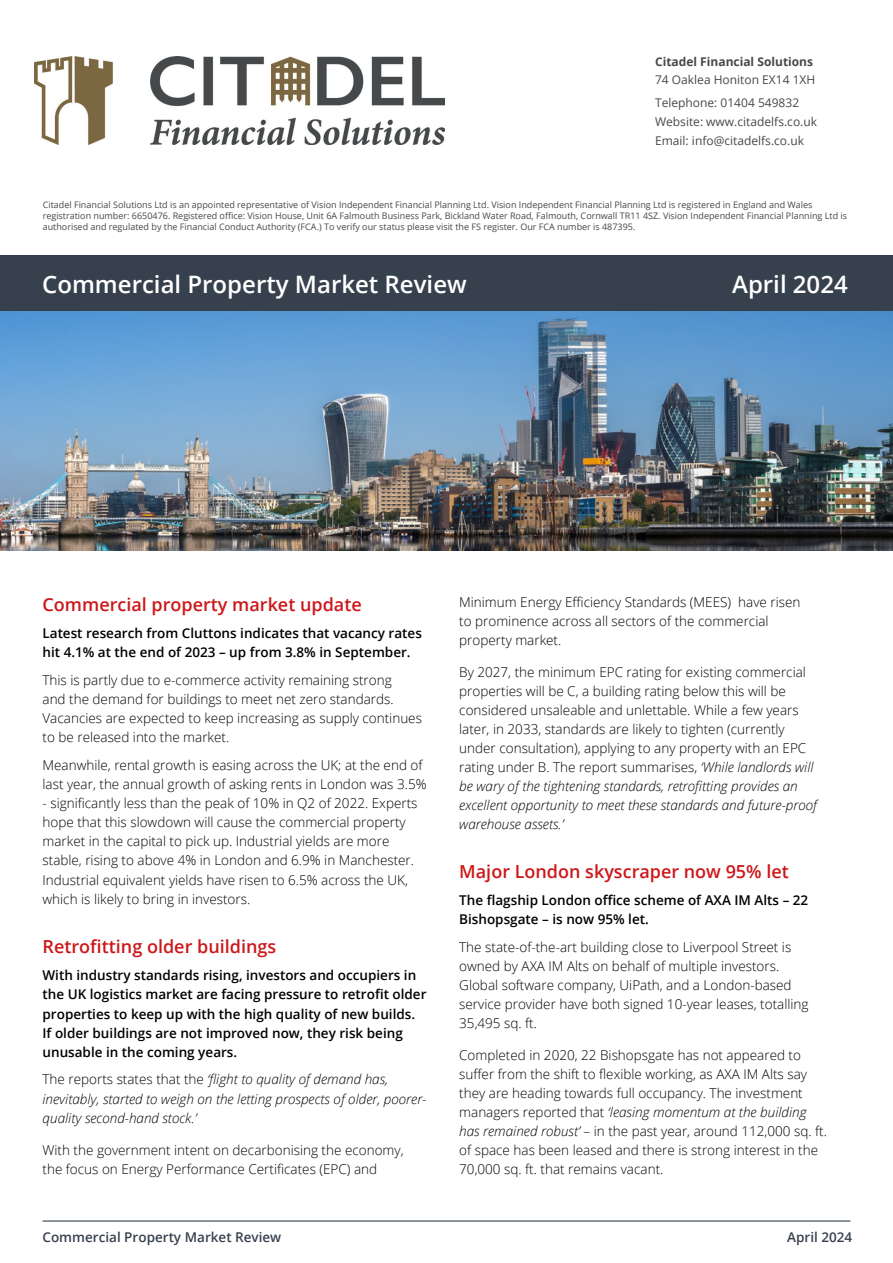
<style>
.page{position:relative;width:893px;height:1263px;background:#fff}
.page>*{position:absolute;margin:0;border:0;box-sizing:border-box;transform-origin:0 0}
.t1{font:600 24px "Open Sans";color:#fff}
.t2{font:600 18px "Open Sans";color:#cd1719}
.t3{font:300 13.5px/19px "Open Sans";color:#000}
.t4{font:600 13.5px/19px "Open Sans";color:#000}
.t5{font:italic 300 13.5px/19px "Open Sans";color:#000}
.t6{font:600 13.5px "Open Sans";color:#37414e}
.t7{font:12px/23px "Open Sans";color:#46484a}
.t8{font:700 12px "Open Sans";color:#46484a}
.t9{font:9px/10.8px "Open Sans";color:#46484a}
.s1{font-style:normal}
.s2{font-style:italic}
</style>
<div class="page">
<hr style="left:43px;top:1220px;width:807px;height:1px;background:#37414e">
<img style="left:0;top:310px;width:893px;height:241px">
<div style="left:0;top:255px;width:893px;height:55px;background:#37414e"></div>
<img style="left:35px;top:56px;width:410px;height:89px">
<p class="t8" style="left:655px;top:53px;width:160px">Citadel Financial Solutions</p>
<p class="t7" style="left:655px;top:68px;width:162px">74 Oaklea Honiton EX14 1XH<br>Telephone: 01404 549832</p>
<p class="t7" style="left:655px;top:112px;width:164px;line-height:18.6px">Website: www.citadelfs.co.uk<br>Email: info@citadelfs.co.uk</p>
<p class="t9" style="left:43px;top:199px;width:806px">Citadel Financial Solutions Ltd is an appointed representative of Vision Independent Financial Planning Ltd. Vision Independent Financial Planning Ltd is registered in England and Wales registration number: 6650476. Registered office: Vision House, Unit 6A Falmouth Business Park, Bickland Water Road, Falmouth, Cornwall TR11 4SZ. Vision Independent Financial Planning Ltd is authorised and regulated by the Financial Conduct Authority (FCA.) To verify our status please visit the FS register. Our FCA number is 487395.</p>
<h1 class="t1" style="left:42px;top:267px;width:426px">Commercial Property Market Review</h1>
<h1 class="t1" style="left:732px;top:267px;width:117px">April 2024</h1>
<h2 class="t2" style="left:43px;top:592px;width:321px">Commercial property market update</h2>
<p class="t4" style="left:43px;top:623px;width:381px">Latest research from Cluttons indicates that vacancy rates hit 4.1% at the end of 2023 – up from 3.8% in September.</p>
<p class="t3" style="left:43px;top:670px;width:381px">This is partly due to e-commerce activity remaining strong<br>and the demand for buildings to meet net zero standards.<br>Vacancies are expected to keep increasing as supply continues to be released into the market.</p>
<p class="t3" style="left:43px;top:755px;width:386px">Meanwhile, rental growth is easing across the UK; at the end of last year, the annual growth of asking rents in London was 3.5%</p>
<p class="t3" style="left:43px;top:793px;width:376px">- significantly less than the peak of 10% in Q2 of 2022. Experts hope that this slowdown will cause the commercial property market in the capital to pick up. Industrial yields are more stable, rising to above 4% in London and 6.9% in Manchester.<br>Industrial equivalent yields have risen to 6.5% across the UK, which is likely to bring in investors.</p>
<h2 class="t2" style="left:43px;top:934px;width:235px">Retrofitting older buildings</h2>
<p class="t4" style="left:43px;top:966px;width:385px">With industry standards rising, investors and occupiers in the UK logistics market are facing pressure to retrofit older properties to keep up with the high quality of new builds.<br>If older buildings are not improved now, they risk being unusable in the coming years.</p>
<p class="t5" style="left:43px;top:1069px;width:385px"><span class="s1">The reports states that the</span> ‘flight to quality of demand has, inevitably, started to weigh on the letting prospects of older, poorer&shy;quality second-hand stock.’</p>
<p class="t3" style="left:43px;top:1140px;width:363px">With the government intent on decarbonising the economy, the focus on Energy Performance Certificates (EPC) and</p>
<p class="t3" style="left:459px;top:592px;width:343px">Minimum Energy Efficiency Standards (MEES) have risen to prominence across all sectors of the commercial property market.</p>
<p class="t3" style="left:459px;top:662px;width:359px">By 2027, the minimum EPC rating for existing commercial properties will be C, a building rating below this will be considered unsaleable and unlettable. While a few years later, in 2033, standards are likely to tighten (currently under consultation), applying to any property with an EPC rating under B. The report summarises, <span class="s2">‘While landlords will be wary of the tightening standards, retrofitting provides an excellent opportunity to meet these standards and future-proof warehouse assets.’</span></p>
<h2 class="t2" style="left:459px;top:859px;width:331px">Major London skyscraper now 95% let</h2>
<p class="t4" style="left:459px;top:890px;width:351px">The flagship London office scheme of AXA IM Alts – 22<br>Bishopsgate – is now 95% let.</p>
<p class="t3" style="left:459px;top:937px;width:351px">The state-of-the-art building close to Liverpool Street is owned by AXA IM Alts on behalf of multiple investors.<br>Global software company, UiPath, and a London-based service provider have both signed 10-year leases, totalling 35,495 sq. ft.</p>
<p class="t3" style="left:459px;top:1045px;width:369px">Completed in 2020, 22 Bishopsgate has not appeared to suffer from the shift to flexible working, as AXA IM Alts say they are heading towards full occupancy. The investment managers reported that <span class="s2">‘leasing momentum at the building has remained robust’</span> – in the past year, around 112,000 sq. ft. of space has been leased and there is strong interest in the 70,000 sq. ft. that remains vacant.</p>
<p class="t6" style="left:43px;top:1227px;width:240px">Commercial Property Market Review</p>
<p class="t6" style="left:787px;top:1227px;width:67px">April 2024</p>
</div>
